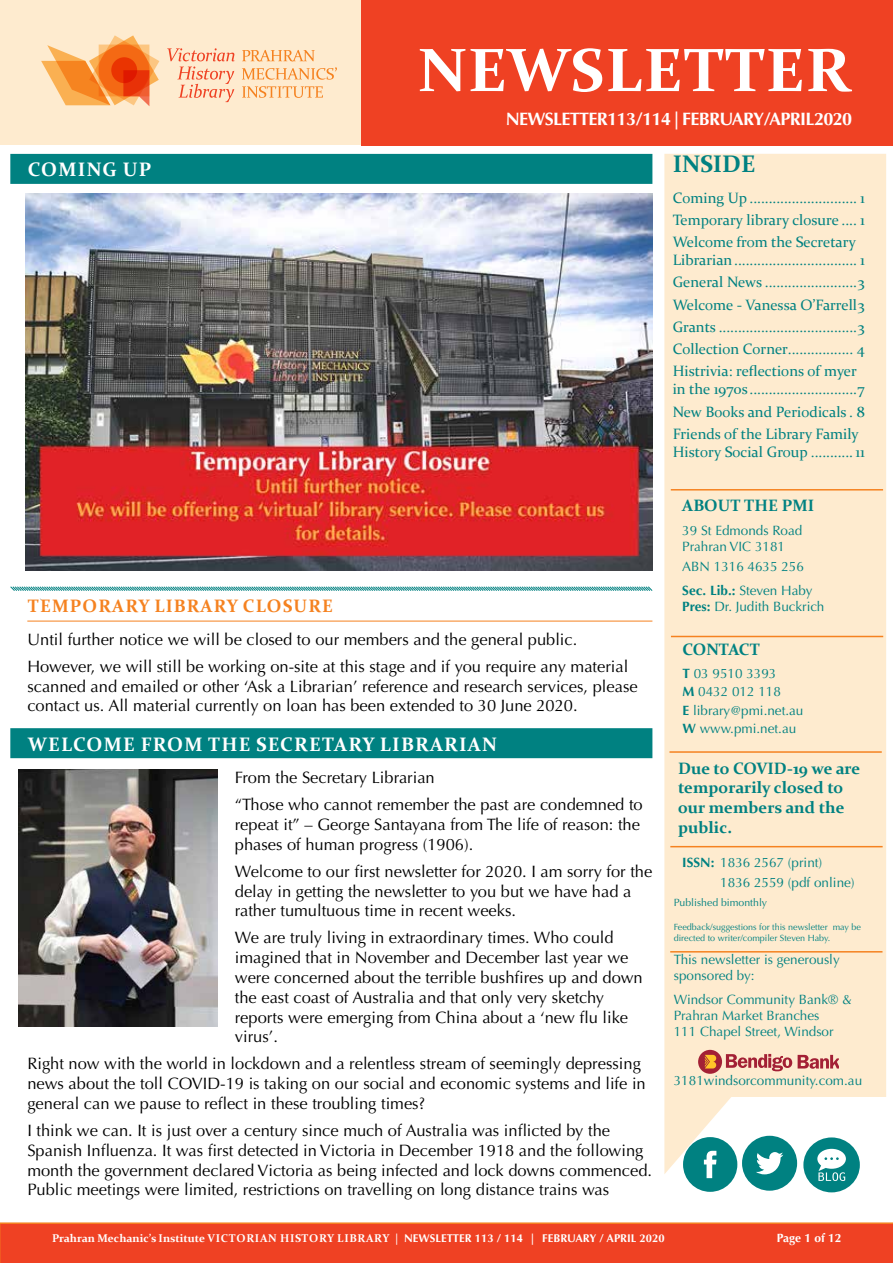
<style>
.page{position:relative;width:893px;height:1263px;background:#fff}
.page>*{position:absolute;margin:0;border:0;box-sizing:border-box;transform-origin:0 0}
.t1{font:700 61.5px "Constantia";letter-spacing:.01em;color:#fff;scale:1.06 1}
.t2{font:700 24px "Constantia";color:#008181}
.t3{font:700 19.5px "Constantia";letter-spacing:.06em;color:#fff}
.t4{font:700 18px "Optima LT Std";letter-spacing:-.04em;color:#fff}
.t5{font:700 18px "Constantia";letter-spacing:.06em;color:#f58220}
.t6{font:16.5px/19.8px "Optima LT Std";color:#000}
.t7{font:700 16.5px/19.8px "Constantia";color:#008181}
.t8{font:15px/22.2px "Constantia";color:#008181;text-align:justify}
.t9{font:13.5px/16.2px "Optima LT Std";color:#008181}
.t10{font:700 12px "Optima LT Std";color:#fff}
.t11{font:700 11.25px "Constantia";color:#fff}
.t12{font:10.5px "Optima LT Std";color:#008181}
.t13{font:9px/10.8px "Optima LT Std";color:#008181}
.s1{font-weight:700}
.s2{font-family:"Optima LT Std"}
</style>
<div class="page">
<div style="left:664px;top:154px;width:222px;height:1020px;background:#feebcf"></div>
<div style="left:0;top:0;width:363px;height:145px;background:#feebcf"></div>
<div style="left:0;top:1222px;width:893px;height:41px;background:#ef4123"></div>
<div style="left:361px;top:0;width:532px;height:145px;background:#ef4123"></div>
<div style="left:10px;top:154px;width:642px;height:30px;background:#008181"></div>
<svg style="left:10px;top:586px;width:643px;height:5px"></svg>
<hr style="left:27px;top:621px;width:625px;height:1px;background:#f58220">
<div style="left:10px;top:728px;width:642px;height:30px;background:#008181"></div>
<img style="left:26px;top:193px;width:626px;height:378px">
<svg style="left:694px;top:1046px;width:145px;height:31px"></svg>
<svg style="left:683px;top:1136px;width:114px;height:56px"></svg>
<hr style="left:671px;top:489px;width:212px;height:1px;background:#f58220">
<hr style="left:671px;top:636px;width:212px;height:1px;background:#f58220">
<hr style="left:669px;top:751px;width:213px;height:2px;background:#f58220">
<hr style="left:670px;top:846px;width:213px;height:1px;background:#f58220">
<hr style="left:670px;top:951px;width:212px;height:1px;background:#f58220">
<svg style="left:803px;top:1137px;width:57px;height:55px"></svg>
<svg style="left:242px;top:50px;width:73px;height:11px"></svg>
<svg style="left:242px;top:67px;width:95px;height:13px"></svg>
<svg style="left:242px;top:86px;width:81px;height:12px"></svg>
<svg style="left:167px;top:48px;width:68px;height:13px"></svg>
<svg style="left:177px;top:67px;width:57px;height:35px"></svg>
<svg style="left:41px;top:35px;width:118px;height:71px"></svg>
<img style="left:19px;top:770px;width:199px;height:257px">
<h1 class="t1" style="left:418px;top:28px;width:411px">NEWSLETTER</h1>
<p class="t3" style="left:28px;top:156px;width:125px">COMING UP</p>
<p class="t4" style="left:506px;top:108px;width:348px">NEWSLETTER 113 / 114 | FEBRUARY / APRIL 2020</p>
<h2 class="t2" style="left:673px;top:147px;width:84px">INSIDE</h2>
<p class="t8" style="left:673px;top:186px;width:194px">Coming Up ............................ 1<br>Temporary library closure .... 1<br>Welcome from the Secretary</p>
<p class="t8" style="left:673px;top:248px;width:194px">Librarian................................ 1<br>General News ........................3<br>Welcome - Vanessa O’Farrell3<br>Grants ....................................3<br>Collection Corner................. 4<br>Histrivia: reflections of myer</p>
<p class="t8" style="left:673px;top:377px;width:193px">in the 1970s ............................7<br>New Books and Periodicals . 8<br>Friends of the Library Family</p>
<p class="t8" style="left:673px;top:440px;width:193px">History Social Group ...........11</p>
<p class="t5" style="left:28px;top:594px;width:307px">TEMPORARY LIBRARY CLOSURE</p>
<p class="t6" style="left:27px;top:626px;width:602px;line-height:27px">Until further notice we will be closed to our members and the general public.<br>However, we will still be working on-site at this stage and if you require any material</p>
<p class="t6" style="left:27px;top:676px;width:612px">scanned and emailed or other ‘Ask a Librarian’ reference and research services, please contact us. All material currently on loan has been extended to 30 June 2020.</p>
<p class="t3" style="left:28px;top:730px;width:470px">WELCOME FROM THE SECRETARY LIBRARIAN</p>
<p class="t6" style="left:235px;top:764px;width:409px;line-height:27px">From the Secretary Librarian<br>“Those who cannot remember the past are condemned to</p>
<p class="t6" style="left:235px;top:815px;width:407px">repeat it” – George Santayana from The life of reason: the phases of human progress (1906).</p>
<p class="t6" style="left:235px;top:861px;width:419px">Welcome to our first newsletter for 2020. I am sorry for the delay in getting the newsletter to you but we have had a rather tumultuous time in recent weeks.</p>
<p class="t6" style="left:235px;top:928px;width:409px">We are truly living in extraordinary times. Who could imagined that in November and December last year we were concerned about the terrible bushfires up and down the east coast of Australia and that only very sketchy reports were emerging from China about a ‘new flu like virus’.</p>
<p class="t6" style="left:27px;top:1054px;width:620px">Right now with the world in lockdown and a relentless stream of seemingly depressing news about the toll COVID-19 is taking on our social and economic systems and life in general can we pause to reflect in these troubling times?</p>
<p class="t6" style="left:27px;top:1121px;width:626px">I think we can. It is just over a century since much of Australia was inflicted by the Spanish Influenza. It was first detected in Victoria in December 1918 and the following month the government declared Victoria as being infected and lock downs commenced.<br>Public meetings were limited, restrictions on travelling on long distance trains was</p>
<p class="t7" style="left:682px;top:495px;width:134px">ABOUT THE PMI</p>
<p class="t9" style="left:682px;top:522px;width:122px">39 St Edmonds Road<br>Prahran VIC 3181</p>
<p class="t9" style="left:682px;top:555px;width:132px;line-height:23.4px">ABN 1316 4635 256<br><span class="s1">Sec. Lib.:</span> Steven Haby</p>
<p class="t9" style="left:682px;top:599px;width:144px"><span class="s1">Pres:</span> Dr. Judith Buckrich</p>
<p class="t7" style="left:682px;top:638px;width:79px">CONTACT</p>
<p class="t9" style="left:682px;top:664px;width:122px;line-height:18.3px"><span class="s1">T</span> 03 9510 3393<br><span class="s1">M</span> 0432 012 118<br><span class="s1">E</span> library@pmi.net.au<br><span class="s1">W</span> www.pmi.net.au</p>
<p class="t7" style="left:678px;top:757px;width:184px">Due to COVID-19 we are temporarily closed to our members and the public.</p>
<p class="t9" style="left:720px;top:852px;width:136px;line-height:19.8px;text-indent:-38px"><span class="s1">ISSN:</span> 1836 2567 (print)<br>1836 2559 (pdf online)</p>
<p class="t12" style="left:674px;top:897px;width:95px">Published bimonthly</p>
<p class="t13" style="left:674px;top:922px;width:189px">Feedback/suggestions for this newsletter may be directed to writer/compiler Steven Haby.</p>
<p class="t9" style="left:674px;top:951px;width:167px">This newsletter is generously sponsored by:</p>
<p class="t9" style="left:674px;top:991px;width:179px">Windsor Community Bank® &amp;<br>Prahran Market Branches<br>111 Chapel Street, Windsor</p>
<p class="t9" style="left:674px;top:1072px;width:190px">3181windsorcommunity.com.au</p>
<p class="t11" style="left:52px;top:1230px;width:614px">Prahran Mechanic’s Institute VICTORIAN HISTORY LIBRARY | <span class="s2">NEWSLETTER 113 / 114 | FEBRUARY / APRIL 2020</span></p>
<p class="t10" style="left:777px;top:1231px;width:66px">Page 1 of 12</p>
</div>
